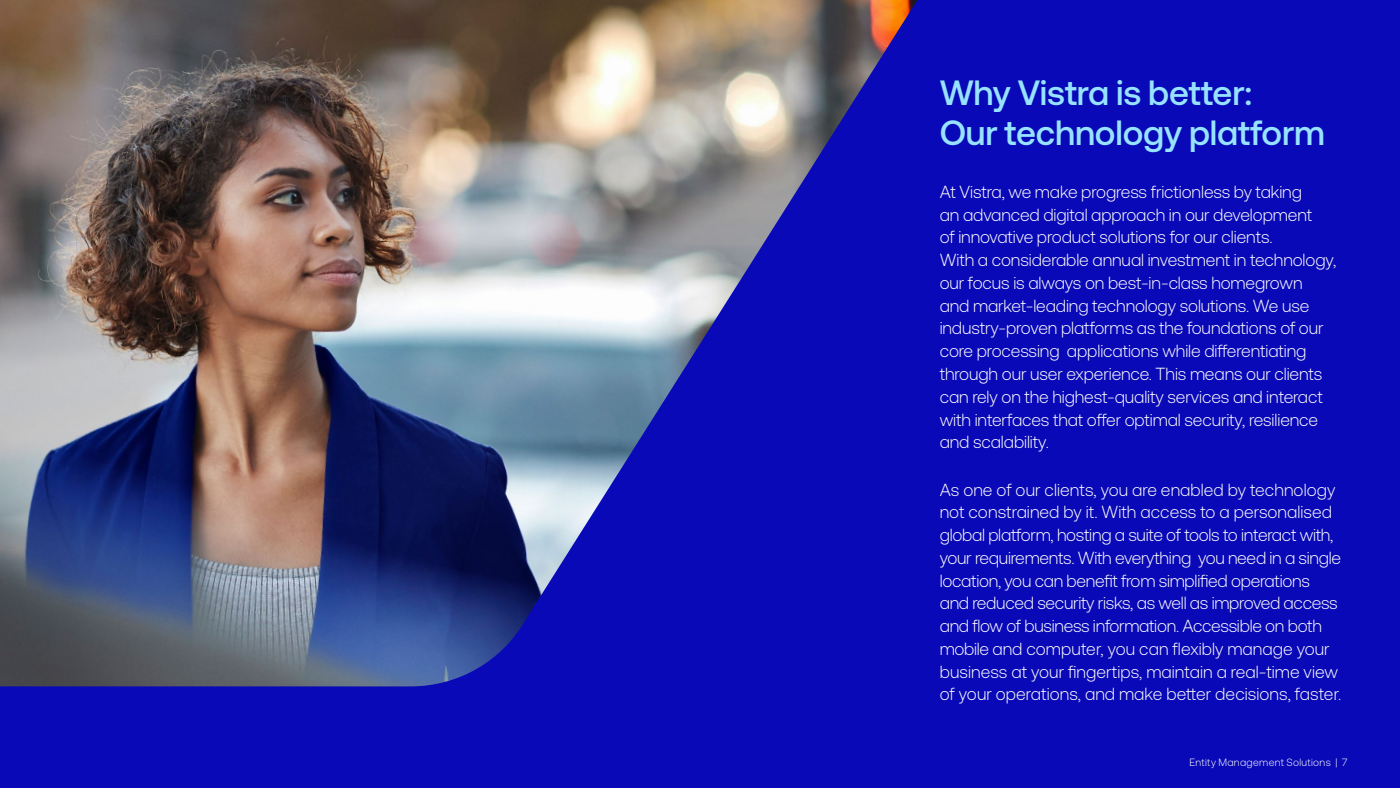
<style>
.page{position:relative;width:1400px;height:788px;background:#0909b7}
.page>*{position:absolute;margin:0;border:0;box-sizing:border-box;transform-origin:0 0}
.t1{font:500 35px/40.2px "Vistra Sans";letter-spacing:-.005em;color:#97e3ff}
.t2{font:300 17.5px/22.8px "Vistra Sans";letter-spacing:-.005em;color:#fff}
.t3{font:300 10.5px "Vistra Sans";letter-spacing:.035em;color:#fff}
</style>
<div class="page">
<img style="left:0;top:0;width:917px;height:686px">
<h1 class="t1" style="left:940px;top:72px;width:387px">Why Vistra is better:<br>Our technology platform</h1>
<p class="t2" style="left:940px;top:180px;width:398px">At Vistra, we make progress frictionless by taking<br>an advanced digital approach in our development<br>of innovative product solutions for our clients.<br>With a considerable annual investment in technology, our focus is always on best-in-class homegrown and market-leading technology solutions. We use industry-proven platforms as the foundations of our core processing applications while differentiating through our user experience. This means our clients can rely on the highest-quality services and interact with interfaces that offer optimal security, resilience and scalability.</p>
<p class="t2" style="left:940px;top:478px;width:403px">As one of our clients, you are enabled by technology not constrained by it. With access to a personalised global platform, hosting a suite of tools to interact with, your requirements. With everything you need in a single location, you can benefit from simplified operations and reduced security risks, as well as improved access and flow of business information. Accessible on both mobile and computer, you can flexibly manage your business at your fingertips, maintain a real-time view of your operations, and make better decisions, faster.</p>
<p class="t3" style="left:1189px;top:756px;width:160px">Entity Management Solutions | 7</p>
</div>
